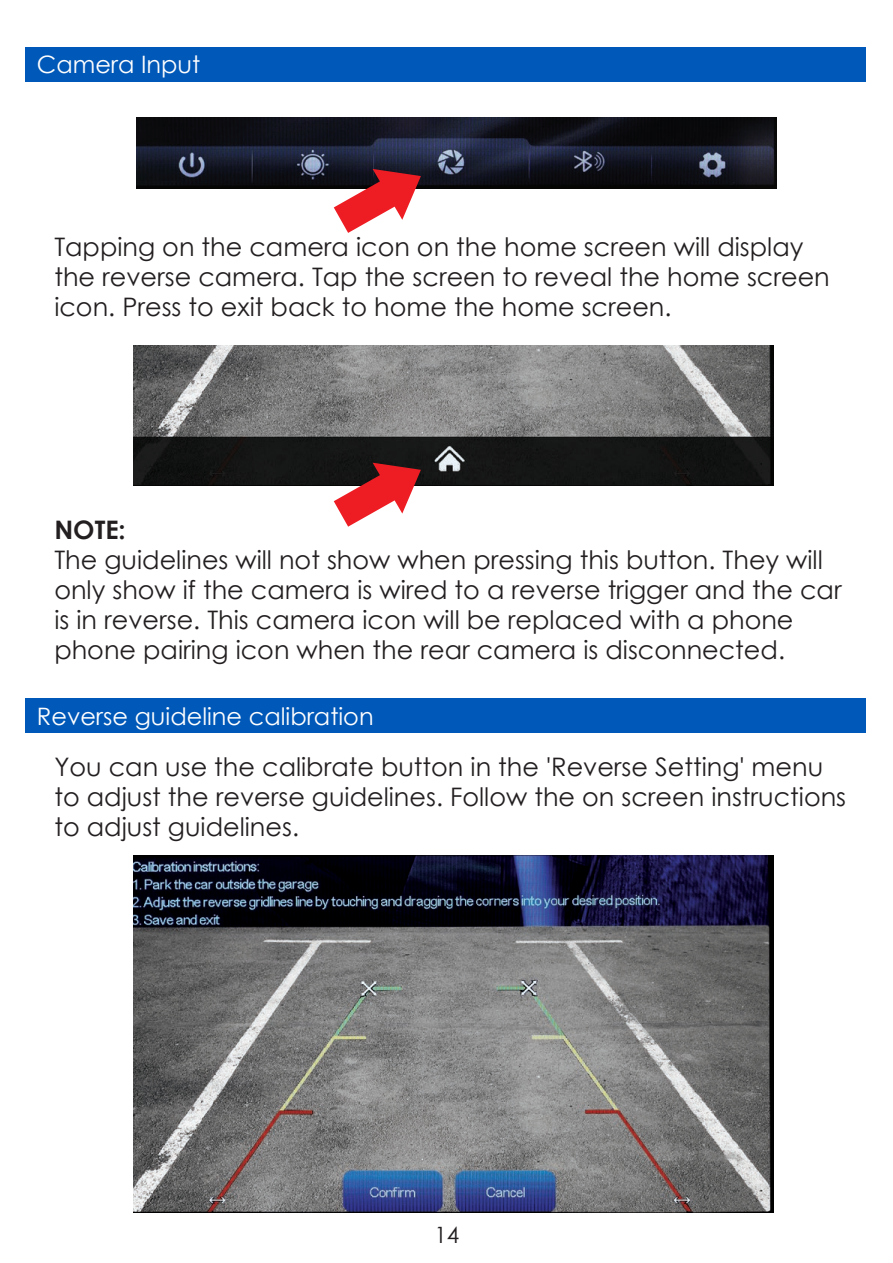
<style>
.page{position:relative;width:893px;height:1263px;background:#fff}
.page>*{position:absolute;margin:0;border:0;box-sizing:border-box;transform-origin:0 0}
.t1{font:25.5px/30px "Century Gothic";color:#231f20}
.t2{font:700 25.5px "Century Gothic";color:#231f20}
.t3{font:24px "Century Gothic";color:#fff}
.t4{font:22.5px "Century Gothic";color:#231f20}
</style>
<div class="page">
<img style="left:133px;top:346px;width:641px;height:140px">
<div style="left:26px;top:47px;width:840px;height:34px;background:#0058b8"></div>
<div style="left:26px;top:699px;width:840px;height:34px;background:#0058b8"></div>
<img style="left:133px;top:856px;width:641px;height:356px">
<img style="left:136px;top:118px;width:641px;height:70px">
<svg style="left:334px;top:463px;width:87px;height:64px"></svg>
<svg style="left:334px;top:169px;width:87px;height:64px"></svg>
<p class="t3" style="left:37px;top:48px;width:165px">Camera Input</p>
<p class="t1" style="left:54px;top:232px;width:777px">Tapping on the camera icon on the home screen will display the reverse camera. Tap the screen to reveal the home screen icon. Press to exit back to home the home screen.</p>
<p class="t2" style="left:54px;top:511px;width:73px">NOTE:</p>
<p class="t1" style="left:54px;top:545px;width:789px">The guidelines will not show when pressing this button. They will only show if the camera is wired to a reverse trigger and the car is in reverse. This camera icon will be replaced with a phone phone pairing icon when the rear camera is disconnected.</p>
<p class="t3" style="left:37px;top:699px;width:338px">Reverse guideline calibration</p>
<p class="t1" style="left:54px;top:751px;width:793px">You can use the calibrate button in the 'Reverse Setting' menu to adjust the reverse guidelines. Follow the on screen instructions to adjust guidelines.</p>
<p class="t4" style="left:434px;top:1219px;width:26px">14</p>
</div>
